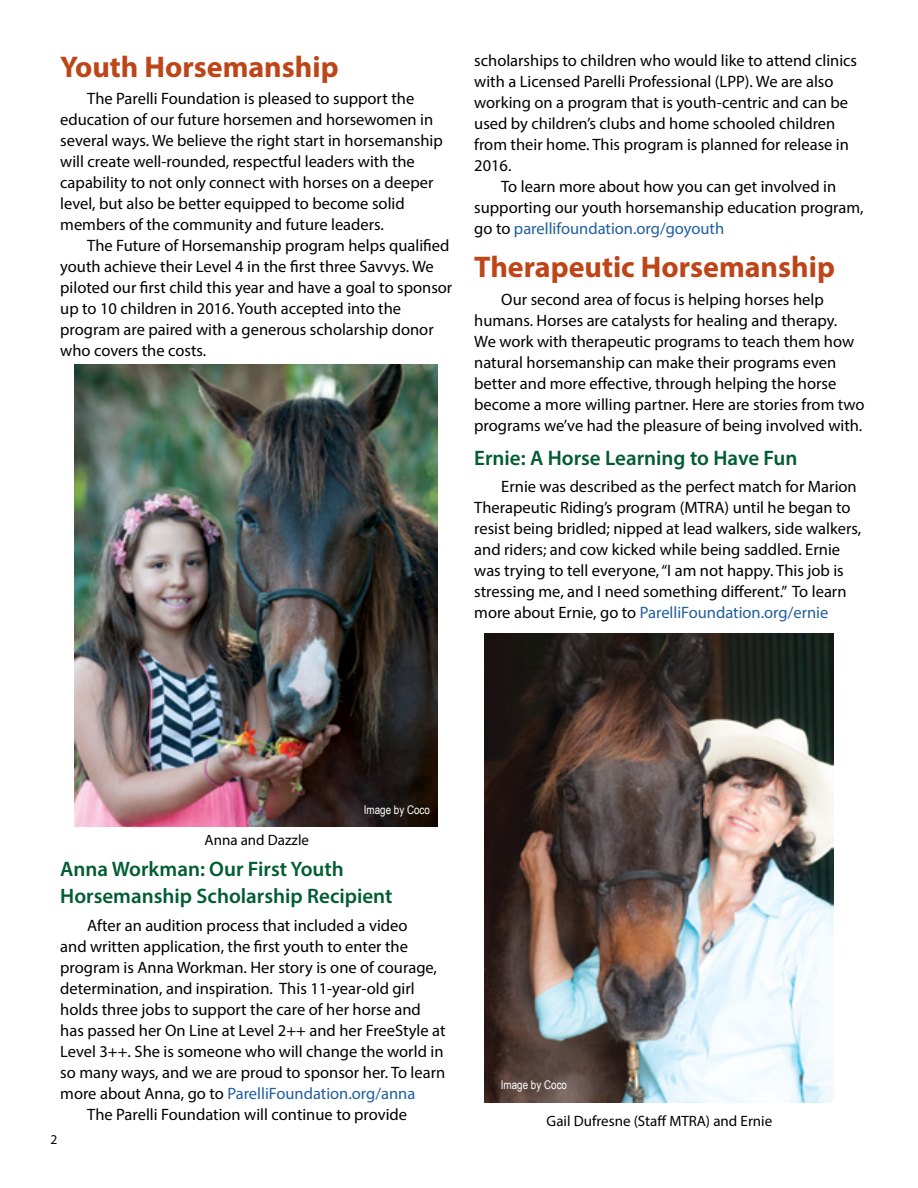
<style>
.page{position:relative;width:918px;height:1188px;background:#fff}
.page>*{position:absolute;margin:0;border:0;box-sizing:border-box;transform-origin:0 0}
.t1{font:700 30px "Myriad Pro";color:#bd4518}
.t2{font:600 21px/27px "Myriad Pro";color:#005c33}
.t3{font:16.5px/21px "Myriad Pro";color:#000}
.t4{font:16.5px "Myriad Pro";color:#215e9e}
.t5{font:15px "Myriad Pro";color:#000}
.t6{font:13.5px "Myriad Pro";color:#000}
.t7{font:12px "Arial Narrow";color:#fff}
.s1{color:#215e9e}
.s2{color:#000}
</style>
<div class="page">
<img style="left:75px;top:364px;width:363px;height:462px">
<img style="left:485px;top:634px;width:348px;height:469px">
<h1 class="t1" style="left:60px;top:47px;width:280px">Youth Horsemanship</h1>
<p class="t3" style="left:60px;top:88px;width:384px;text-indent:27px">The Parelli Foundation is pleased to support the education of our future horsemen and horsewomen in several ways. We believe the right start in horsemanship will create well-rounded, respectful leaders with the capability to not only connect with horses on a deeper level, but also be better equipped to become solid members of the community and future leaders.</p>
<p class="t3" style="left:60px;top:235px;width:394px;text-indent:27px">The Future of Horsemanship program helps qualified youth achieve their Level 4 in the first three Savvys. We piloted our first child this year and have a goal to sponsor up to 10 children in 2016. Youth accepted into the program are paired with a generous scholarship donor who covers the costs.</p>
<p class="t3" style="left:474px;top:50px;width:384px">scholarships to children who would like to attend clinics with a Licensed Parelli Professional (LPP). We are also working on a program that is youth-centric and can be used by children’s clubs and home schooled children from their home. This program is planned for release in 2016.</p>
<p class="t3" style="left:474px;top:176px;width:391px;text-indent:27px">To learn more about how you can get involved in supporting our youth horsemanship education program, go to <span class="s1">parellifoundation.org/goyouth</span></p>
<h1 class="t1" style="left:474px;top:247px;width:362px">Therapeutic Horsemanship</h1>
<p class="t3" style="left:474px;top:289px;width:392px;text-indent:27px">Our second area of focus is helping horses help humans. Horses are catalysts for healing and therapy.<br>We work with therapeutic programs to teach them how natural horsemanship can make their programs even better and more effective, through helping the horse become a more willing partner. Here are stories from two programs we’ve had the pleasure of being involved with.</p>
<p class="t2" style="left:474px;top:444px;width:325px">Ernie: A Horse Learning to Have Fun</p>
<p class="t3" style="left:474px;top:476px;width:388px;text-indent:27px">Ernie was described as the perfect match for Marion Therapeutic Riding’s program (MTRA) until he began to resist being bridled; nipped at lead walkers, side walkers, and riders; and cow kicked while being saddled. Ernie was trying to tell everyone, “I am not happy. This job is stressing me, and I need something different.” To learn more about Ernie, go to <span class="s1">ParelliFoundation.org/ernie</span></p>
<p class="t5" style="left:205px;top:831px;width:106px">Anna and Dazzle</p>
<p class="t7" style="left:364px;top:801px;width:68px">Image by Coco</p>
<p class="t2" style="left:60px;top:855px;width:334px">Anna Workman: Our First Youth<br>Horsemanship Scholarship Recipient</p>
<p class="t3" style="left:87px;top:914px;width:322px">After an audition process that included a video</p>
<p class="t3" style="left:60px;top:935px;width:349px">and written application, the first youth to enter the</p>
<p class="t3" style="left:60px;top:956px;width:378px">program is Anna Workman. Her story is one of courage,</p>
<p class="t3" style="left:60px;top:977px;width:356px">determination, and inspiration. This 11-year-old girl</p>
<p class="t3" style="left:60px;top:998px;width:362px">holds three jobs to support the care of her horse and</p>
<p class="t3" style="left:60px;top:1019px;width:387px">has passed her On Line at Level 2++ and her FreeStyle at</p>
<p class="t3" style="left:60px;top:1040px;width:385px">Level 3++. She is someone who will change the world in</p>
<p class="t3" style="left:60px;top:1061px;width:387px">so many ways, and we are proud to sponsor her. To learn</p>
<p class="t4" style="left:60px;top:1083px;width:357px"><span class="s2">more about Anna, go to</span> ParelliFoundation.org/anna</p>
<p class="t3" style="left:87px;top:1103px;width:321px">The Parelli Foundation will continue to provide</p>
<p class="t6" style="left:51px;top:1131px;width:8px">2</p>
<p class="t7" style="left:501px;top:1076px;width:68px">Image by Coco</p>
<p class="t5" style="left:547px;top:1112px;width:227px">Gail Dufresne (Staff MTRA) and Ernie</p>
</div>
